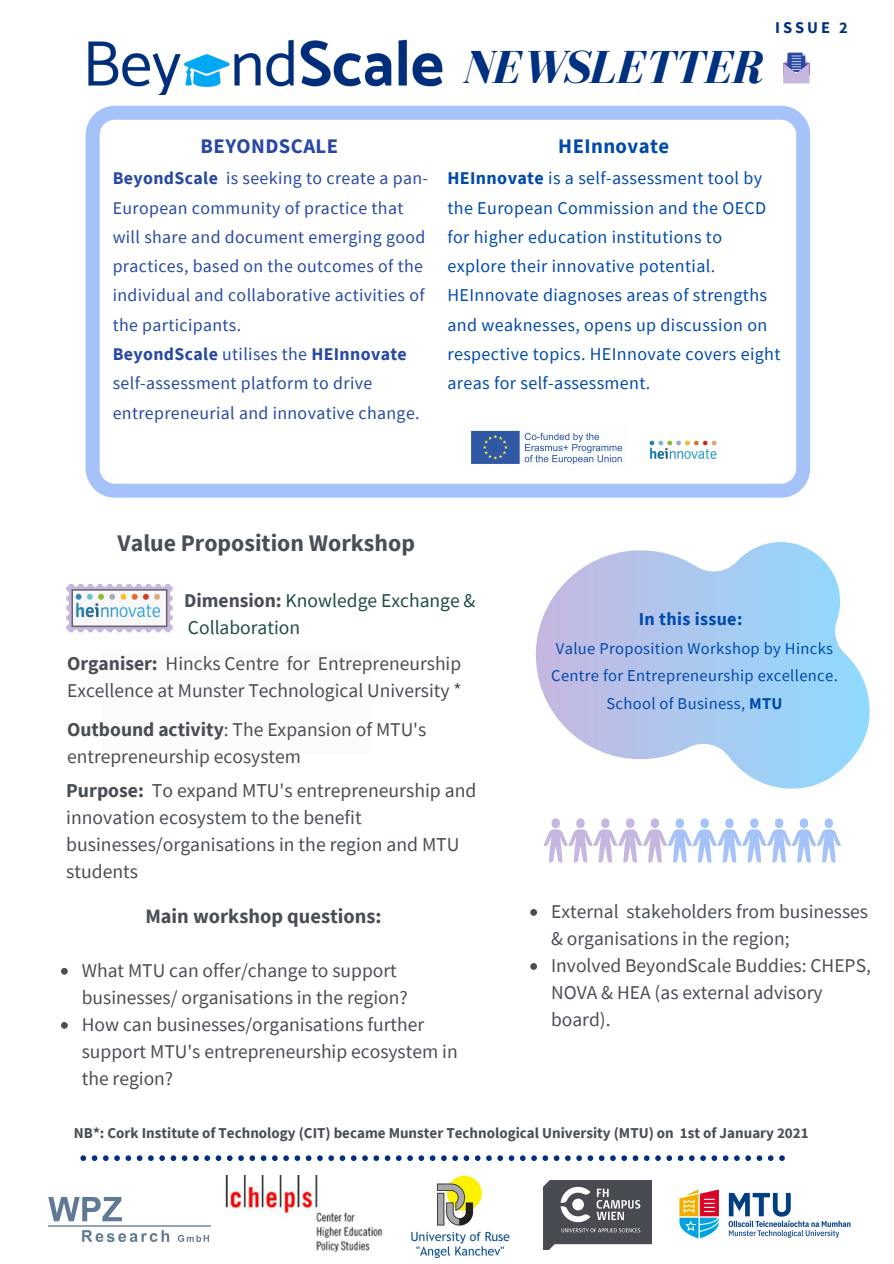
<style>
.page{position:relative;width:894px;height:1264px;background:#fff}
.page>*{position:absolute;margin:0;border:0;box-sizing:border-box;transform-origin:0 0}
.t1{font:italic 700 47.7px "Bodoni FLF";color:#003080}
.t2{font:700 23.85px "Source Sans Pro";color:#494f56}
.t3{font:700 20.7px "Source Sans Pro";letter-spacing:.02em;color:#2749a4}
.t4{font:700 20.7px "Source Sans Pro";letter-spacing:.02em;color:#004aad}
.t5{font:700 20.4px "Source Sans Pro";color:#494f56}
.t6{font:19.65px/27px "Source Sans Pro";color:#494f56}
.t7{font:19.5px/27px "Source Sans Pro";color:#494f56}
.t8{font:19.5px "Source Sans Pro";color:#1e4c48}
.t9{font:18px/29.2px "Source Sans Pro";letter-spacing:.02em;color:#004aad}
.t10{font:700 18px "Source Sans Pro";letter-spacing:.02em;color:#004aad}
.t11{font:17.85px/29.2px "Source Sans Pro";letter-spacing:.02em;color:#2749a4}
.t12{font:16.5px/27.6px "Source Sans Pro";letter-spacing:.02em;color:#004aad;text-align:center}
.t13{font:700 16.35px "Source Sans Pro";letter-spacing:.18em;color:#003080}
.t14{font:700 15px "Source Sans Pro";color:#494f56}
.s1{font-weight:700}
.s2{font-weight:700;color:#494f56}
</style>
<div class="page">
<img style="left:88px;top:39px;width:354px;height:55px">
<img style="left:48px;top:1197px;width:163px;height:46px">
<img style="left:543px;top:1180px;width:108px;height:69px">
<img style="left:225px;top:1175px;width:158px;height:76px">
<svg style="left:783px;top:53px;width:25px;height:30px"></svg>
<svg style="left:80px;top:1155px;width:704px;height:5px"></svg>
<img style="left:679px;top:1189px;width:172px;height:50px">
<img style="left:411px;top:1175px;width:98px;height:82px">
<svg style="left:543px;top:818px;width:297px;height:44px"></svg>
<svg style="left:535px;top:542px;width:335px;height:246px"></svg>
<svg style="left:66px;top:584px;width:107px;height:48px"></svg>
<svg style="left:86px;top:106px;width:724px;height:391px"></svg>
<svg style="left:530px;top:909px;width:7px;height:6px"></svg>
<svg style="left:530px;top:963px;width:7px;height:6px"></svg>
<svg style="left:61px;top:967px;width:7px;height:7px"></svg>
<svg style="left:61px;top:1022px;width:7px;height:6px"></svg>
<p class="t1" style="left:462px;top:41px;width:302px">NEWSLETTER</p>
<p class="t13" style="left:775px;top:17px;width:74px">ISSUE 2</p>
<p class="t3" style="left:200px;top:132px;width:139px">BEYONDSCALE</p>
<p class="t11" style="left:113px;top:163px;width:317px"><span class="s1">BeyondScale</span> is seeking to create a pan-European community of practice that will share and document emerging good practices, based on the outcomes of the individual and collaborative activities of the participants.</p>
<p class="t11" style="left:113px;top:339px;width:308px"><span class="s1">BeyondScale</span> utilises the <span class="s1">HEInnovate </span>self-assessment platform to drive entrepreneurial and innovative change.</p>
<p class="t4" style="left:558px;top:132px;width:112px">HEInnovate</p>
<p class="t9" style="left:447px;top:163px;width:334px"><span class="s1">HEInnovate</span> is a self-assessment tool by the European Commission and the OECD for higher education institutions to explore their innovative potential.<br>HEInnovate diagnoses areas of strengths and weaknesses, opens up discussion on respective topics. HEInnovate covers eight areas for self-assessment.</p>
<p class="t2" style="left:117px;top:527px;width:299px">Value Proposition Workshop</p>
<p class="t8" style="left:184px;top:587px;width:293px"><span class="s2">Dimension:</span> Knowledge Exchange &amp;</p>
<p class="t8" style="left:188px;top:614px;width:114px">Collaboration</p>
<p class="t7" style="left:67px;top:649px;width:396px"><span class="s1">Organiser:</span> Hincks Centre for Entrepreneurship<br>Excellence at Munster Technological University *</p>
<p class="t7" style="left:67px;top:715px;width:360px"><span class="s1">Outbound activity</span>: The Expansion of MTU's entrepreneurship ecosystem</p>
<p class="t6" style="left:66px;top:776px;width:411px"><span class="s1">Purpose:</span> To expand MTU's entrepreneurship and innovation ecosystem to the benefit businesses/organisations in the region and MTU students</p>
<p class="t5" style="left:145px;top:902px;width:238px">Main workshop questions:</p>
<p class="t7" style="left:82px;top:956px;width:327px">What MTU can offer/change to support businesses/ organisations in the region?</p>
<p class="t7" style="left:82px;top:1010px;width:377px">How can businesses/organisations further support MTU's entrepreneurship ecosystem in the region?</p>
<p class="t10" style="left:638px;top:607px;width:105px">In this issue:</p>
<p class="t12" style="left:551px;top:634px;width:288px">Value Proposition Workshop by Hincks<br>Centre for Entrepreneurship excellence.<br>School of Business, <span class="s1">MTU</span></p>
<p class="t7" style="left:551px;top:897px;width:318px">External stakeholders from businesses &amp; organisations in the region;</p>
<p class="t7" style="left:551px;top:951px;width:321px">Involved BeyondScale Buddies: CHEPS,<br>NOVA &amp; HEA (as external advisory board).</p>
<p class="t14" style="left:74px;top:1123px;width:736px">NB*: Cork Institute of Technology (CIT) became Munster Technological University (MTU) on 1st of January 2021</p>
</div>
